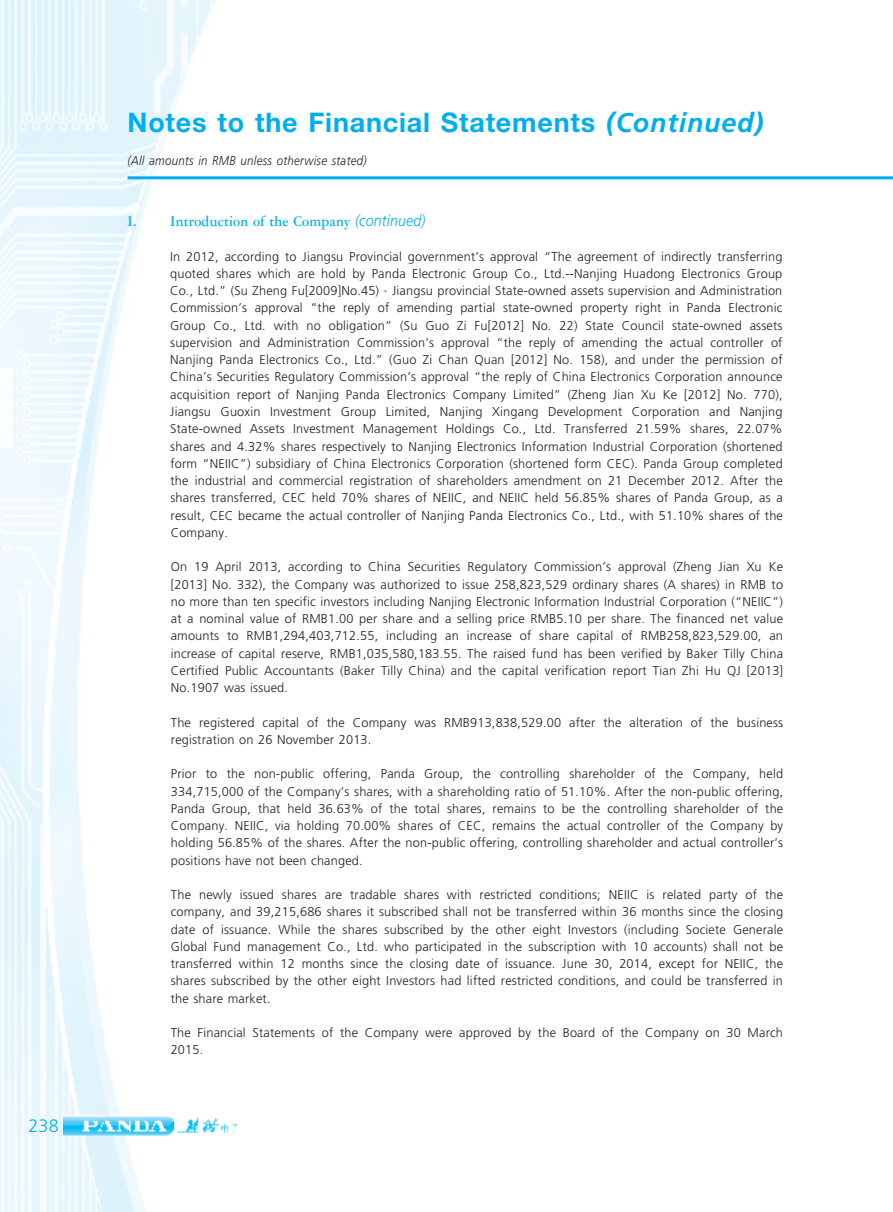
<style>
.page{position:relative;width:893px;height:1212px;background:#fff}
.page>*{position:absolute;margin:0;border:0;box-sizing:border-box;transform-origin:0 0}
.t1{font:700 27px "Helvetica Neue LT Std";letter-spacing:.03em;color:#00aeef}
.t2{font:300 18px "Frutiger LT Std";color:#00aeef}
.t3{font:700 15.75px "Garamond 3 LT Std";letter-spacing:.01em;color:#00aeef;scale:.9 1}
.t4{font:300 12.75px/17.2px "Frutiger LT Std";letter-spacing:.015em;color:#231f20;text-align:justify}
.t5{font:italic 300 12.75px "Frutiger LT Std";letter-spacing:.03em;color:#231f20;scale:.9 1}
.s1{font-family:"Frutiger LT Std";font-style:italic}
.s2{font-family:"Frutiger LT Std";font-weight:300;font-style:italic}
.s3{font-family:"M Hei HK"}
</style>
<div class="page">
<img style="left:0;top:0;width:225px;height:1212px">
<hr style="left:128px;top:176px;width:765px;height:3px;background:#00aeef">
<img style="left:64px;top:1109px;width:174px;height:32px">
<h2 class="t2" style="left:28px;top:1115px;width:32px">238</h2>
<h1 class="t1" style="left:128px;top:105px;width:637px">Notes to the Financial Statements <span class="s1">(Continued)</span></h1>
<p class="t5" style="left:128px;top:153px;width:267px">(All amounts in RMB unless otherwise stated)</p>
<p class="t3" style="left:128px;top:212px;width:333px">I. Introduction of the Company <span class="s2">(continued)</span></p>
<p class="t4" style="left:170px;top:248px;width:614px">In 2012, according to Jiangsu Provincial government’s approval “The agreement of indirectly transferring quoted shares which are hold by Panda Electronic Group Co. , Ltd.--Nanjing Huadong Electronics Group Co. , Ltd. ” (Su Zheng Fu[2009]No.45)<span class="s3">、</span>Jiangsu provincial State-owned assets supervision and Administration Commission’s approval “the reply of amending partial state-owned property right in Panda Electronic Group Co. , Ltd. with no obligation” (Su Guo Zi Fu[2012] No. 22) State Council state-owned assets supervision and Administration Commission’s approval “the reply of amending the actual controller of Nanjing Panda Electronics Co., Ltd. ” (Guo Zi Chan Quan [2012] No. 158), and under the permission of China’s Securities Regulatory Commission’s approval “the reply of China Electronics Corporation announce acquisition report of Nanjing Panda Electronics Company Limited” (Zheng Jian Xu Ke [2012] No. 770), Jiangsu Guoxin Investment Group Limited, Nanjing Xingang Development Corporation and Nanjing State-owned Assets Investment Management Holdings Co. , Ltd. Transferred 21. 59% shares, 22. 07% shares and 4. 32% shares respectively to Nanjing Electronics Information Industrial Corporation (shortened form “NEIIC”) subsidiary of China Electronics Corporation (shortened form CEC). Panda Group completed the industrial and commercial registration of shareholders amendment on 21 December 2012. After the shares transferred, CEC held 70% shares of NEIIC, and NEIIC held 56.85% shares of Panda Group, as a result, CEC became the actual controller of Nanjing Panda Electronics Co. , Ltd. , with 51. 10% shares of the Company.</p>
<p class="t4" style="left:171px;top:558px;width:614px">On 19 April 2013, according to China Securities Regulatory Commission’s approval (Zheng Jian Xu Ke [2013] No. 332), the Company was authorized to issue 258,823,529 ordinary shares (A shares) in RMB to no more than ten specific investors including Nanjing Electronic Information Industrial Corporation (“NEIIC”) at a nominal value of RMB1.00 per share and a selling price RMB5. 10 per share. The financed net value amounts to RMB1,294,403,712. 55, including an increase of share capital of RMB258,823,529.00, an increase of capital reserve, RMB1,035,580,183. 55. The raised fund has been verified by Baker Tilly China Certified Public Accountants (Baker Tilly China) and the capital verification report Tian Zhi Hu QJ [2013] No. 1907 was issued.</p>
<p class="t4" style="left:171px;top:714px;width:614px">The registered capital of the Company was RMB913,838,529. 00 after the alteration of the business registration on 26 November 2013.</p>
<p class="t4" style="left:171px;top:765px;width:614px">Prior to the non-public offering, Panda Group, the controlling shareholder of the Company, held 334,715,000 of the Company’s shares, with a shareholding ratio of 51. 10%. After the non-public offering, Panda Group, that held 36. 63% of the total shares, remains to be the controlling shareholder of the Company. NEIIC, via holding 70.00% shares of CEC, remains the actual controller of the Company by holding 56.85% of the shares. After the non-public offering, controlling shareholder and actual controller’s positions have not been changed.</p>
<p class="t4" style="left:171px;top:886px;width:614px">The newly issued shares are tradable shares with restricted conditions; NEIIC is related party of the company, and 39,215,686 shares it subscribed shall not be transferred within 36 months since the closing date of issuance. While the shares subscribed by the other eight Investors (including Societe Generale Global Fund management Co. , Ltd. who participated in the subscription with 10 accounts) shall not be transferred within 12 months since the closing date of issuance. June 30, 2014, except for NEIIC, the shares subscribed by the other eight Investors had lifted restricted conditions, and could be transferred in the share market.</p>
<p class="t4" style="left:171px;top:1024px;width:614px">The Financial Statements of the Company were approved by the Board of the Company on 30 March<br>2015.</p>
</div>
